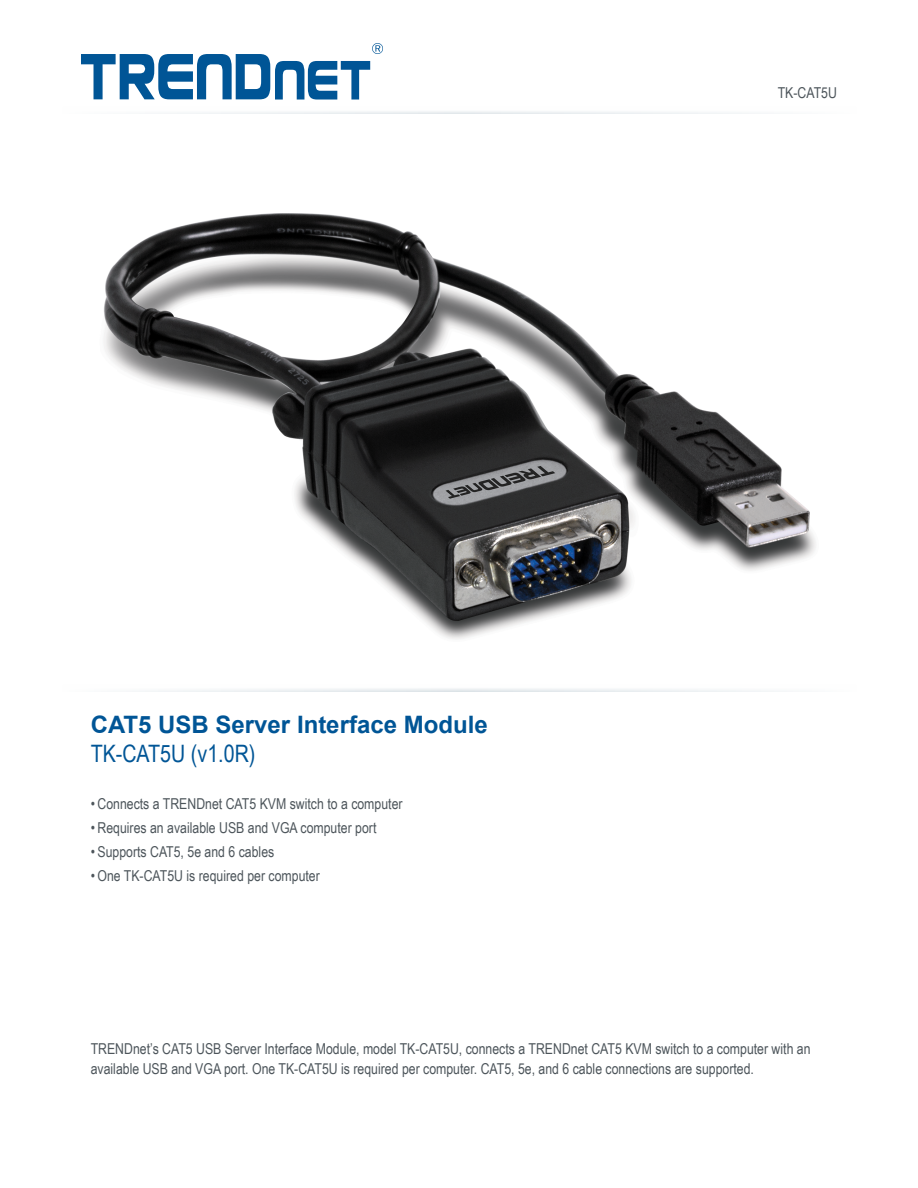
<style>
.page{position:relative;width:918px;height:1188px;background:#fff}
.page>*{position:absolute;margin:0;border:0;box-sizing:border-box;transform-origin:0 0}
.t1{font:700 24px "Arial";color:#005596}
.t2{font:24px "Arial Narrow";color:#005596}
.t3{font:15px/19.5px "Arial Narrow";color:#4d555b}
</style>
<div class="page">
<svg style="left:170px;top:111px;width:579px;height:3px"></svg>
<svg style="left:81px;top:43px;width:302px;height:57px"></svg>
<svg style="left:177px;top:688px;width:565px;height:3px"></svg>
<img style="left:104px;top:213px;width:712px;height:427px">
<h1 class="t1" style="left:91px;top:709px;width:398px">CAT5 USB Server Interface Module</h1>
<h1 class="t2" style="left:91px;top:736px;width:166px">TK-CAT5U (v1.0R)</h1>
<p class="t3" style="left:91px;top:793px;width:313px">• Connects a TRENDnet CAT5 KVM switch to a computer</p>
<p class="t3" style="left:91px;top:817px;width:287px">• Requires an available USB and VGA computer port</p>
<p class="t3" style="left:91px;top:841px;width:185px">• Supports CAT5, 5e and 6 cables</p>
<p class="t3" style="left:91px;top:865px;width:231px">• One TK-CAT5U is required per computer</p>
<p class="t3" style="left:778px;top:82px;width:61px">TK-CAT5U</p>
<p class="t3" style="left:91px;top:1039px;width:721px">TRENDnet’s CAT5 USB Server Interface Module, model TK-CAT5U, connects a TRENDnet CAT5 KVM switch to a computer with an available USB and VGA port. One TK-CAT5U is required per computer. CAT5, 5e, and 6 cable connections are supported.</p>
</div>
